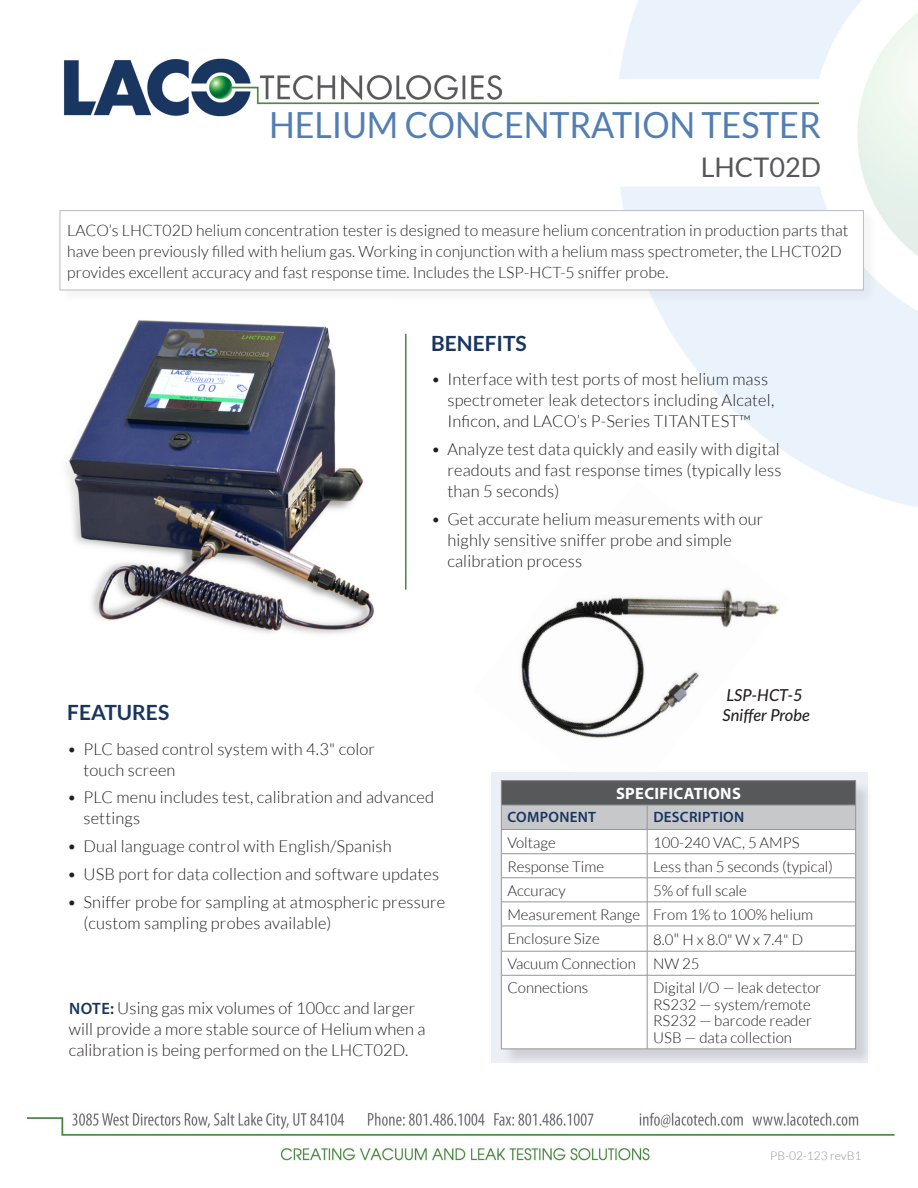
<style>
.page{position:relative;width:918px;height:1188px;background:#fff}
.page>*{position:absolute;margin:0;border:0;box-sizing:border-box;transform-origin:0 0}
.t1{font:36px "Lato";letter-spacing:-.005em;color:#537eb3;scale:.95 1}
.Title_sub{font:27px "Lato";color:#57585a}
.Heading_1{font:700 21px "Lato";color:#183560}
.Body{font:300 16.5px/21px "Lato";letter-spacing:.01em;color:#231f20}
.t2{font:italic 500 16.5px/19.8px "Lato";color:#231f20}
.Table_Header{font:700 16.5px "Myriad Pro";letter-spacing:.02em;color:#fff}
.Body-2{font:300 15.75px/21px "Lato";letter-spacing:.005em;color:#231f20}
.Table_Body{font:300 15px/16.5px "Lato";color:#231f20}
.Table_Subhead{font:600 15px "Myriad Pro";letter-spacing:.02em;color:#183560}
.doc_control{font:300 12px "Lato";color:#939598}
.s1{font-family:"Myriad Pro";font-weight:600;color:#183560}
.s2{font-size:16.5px}
</style>
<div class="page">
<img style="left:64px;top:0;width:854px;height:507px">
<img style="left:472px;top:480px;width:317px;height:258px">
<div style="left:491px;top:772px;width:377px;height:291px;background:#ecf0f6"></div>
<img style="left:27px;top:1112px;width:868px;height:49px">
<div style="left:58px;top:209px;width:821px;height:96px;background:#231f20;opacity:.05"></div>
<div style="left:60px;top:211px;width:803px;height:79px;background:#fff"></div>
<div style="left:59px;top:210px;width:805px;height:81px;border:1px solid #c1c0ce"></div>
<div style="left:502px;top:782px;width:372px;height:285px;background:#231f20;opacity:.15"></div>
<div style="left:502px;top:976px;width:353px;height:73px;background:#fff"></div>
<hr style="left:501px;top:780px;width:146px;height:1px;background:#939598">
<hr style="left:647px;top:780px;width:209px;height:1px;background:#939598">
<hr style="left:501px;top:975px;width:1px;height:74px;background:#939598">
<hr style="left:855px;top:975px;width:1px;height:74px;background:#939598">
<hr style="left:502px;top:975px;width:145px;height:1px;background:#939598">
<hr style="left:647px;top:975px;width:208px;height:1px;background:#939598">
<hr style="left:647px;top:975px;width:1px;height:74px;background:#939598">
<hr style="left:501px;top:1049px;width:146px;height:1px;background:#939598">
<hr style="left:647px;top:1049px;width:209px;height:1px;background:#939598">
<svg style="left:501px;top:781px;width:355px;height:194px"></svg>
<hr style="left:501px;top:829px;width:146px;height:1px;background:#939598">
<hr style="left:647px;top:829px;width:209px;height:1px;background:#939598">
<hr style="left:405px;top:334px;width:2px;height:256px;background:#488841">
<img style="left:58px;top:302px;width:334px;height:332px">
<p class="t1" style="left:269px;top:105px;width:583px">HELIUM CONCENTRATION TESTER</p>
<p class="Title_sub" style="left:701px;top:152px;width:122px">LHCT02D</p>
<p class="Body-2" style="left:67px;top:220px;width:783px">LACO’s LHCT02D helium concentration tester is designed to measure helium concentration in production parts that have been previously filled with helium gas. Working in conjunction with a helium mass spectrometer, the LHCT02D provides excellent accuracy and fast response time. Includes the LSP-HCT-5 sniffer probe.</p>
<p class="Heading_1" style="left:431px;top:331px;width:97px">BENEFITS</p>
<p class="Body" style="left:447px;top:369px;width:328px;text-indent:-16px">• Interface with test ports of most helium mass spectrometer leak detectors including Alcatel,<br>Inficon, and LACO’s P-Series TITANTEST™</p>
<p class="Body" style="left:447px;top:439px;width:336px;text-align:justify;text-indent:-16px">• Analyze test data quickly and easily with digital readouts and fast response times (typically less than 5 seconds)</p>
<p class="Body" style="left:447px;top:508px;width:318px;text-indent:-16px">• Get accurate helium measurements with our highly sensitive sniffer probe and simple calibration process</p>
<p class="Heading_1" style="left:67px;top:701px;width:103px">FEATURES</p>
<p class="Body" style="left:83px;top:738px;width:293px;text-indent:-16px">• PLC based control system with 4.3" color touch screen</p>
<p class="Body" style="left:83px;top:787px;width:352px;text-indent:-16px">• PLC menu includes test, calibration and advanced settings</p>
<p class="Body" style="left:67px;top:836px;width:326px">• Dual language control with English/Spanish</p>
<p class="Body" style="left:67px;top:864px;width:373px">• USB port for data collection and software updates</p>
<p class="Body" style="left:83px;top:891px;width:363px;text-indent:-16px">• Sniffer probe for sampling at atmospheric pressure (custom sampling probes available)</p>
<p class="Body" style="left:69px;top:997px;width:358px"><span class="s1">NOTE:</span> Using gas mix volumes of 100cc and larger will provide a more stable source of Helium when a calibration is being performed on the LHCT02D.</p>
<p class="t2" style="left:723px;top:685px;width:89px">LSP-HCT-5<br>Sniffer Probe</p>
<p class="Table_Header" style="left:616px;top:783px;width:126px">SPECIFICATIONS</p>
<p class="Table_Subhead" style="left:507px;top:808px;width:90px">COMPONENT</p>
<p class="Table_Subhead" style="left:653px;top:808px;width:92px">DESCRIPTION</p>
<p class="Table_Body" style="left:507px;top:834px;width:50px">Voltage</p>
<p class="Table_Body" style="left:653px;top:834px;width:148px">100-240 VAC, 5 AMPS</p>
<p class="Table_Body" style="left:507px;top:858px;width:98px">Response Time</p>
<p class="Table_Body" style="left:653px;top:858px;width:181px">Less than 5 seconds (typical)</p>
<p class="Table_Body" style="left:507px;top:882px;width:60px">Accuracy</p>
<p class="Table_Body" style="left:653px;top:882px;width:95px">5% of full scale</p>
<p class="Table_Body" style="left:507px;top:906px;width:134px">Measurement Range</p>
<p class="Table_Body" style="left:653px;top:906px;width:161px">From 1% to 100% helium</p>
<p class="Table_Body" style="left:507px;top:930px;width:94px">Enclosure Size</p>
<p class="Table_Body" style="left:653px;top:932px;width:151px">8.0<span class="s2">"</span> H x 8.0" W x 7.4" D</p>
<p class="Table_Body" style="left:507px;top:956px;width:130px">Vacuum Connection</p>
<p class="Table_Body" style="left:653px;top:956px;width:48px">NW 25</p>
<p class="Table_Body" style="left:507px;top:980px;width:82px">Connections</p>
<p class="Table_Body" style="left:653px;top:980px;width:170px">Digital I/O — leak detector<br>RS232 — system/remote<br>RS232 — barcode reader<br>USB — data collection</p>
<p class="doc_control" style="left:770px;top:1149px;width:93px">PB-02-123 revB1</p>
</div>
